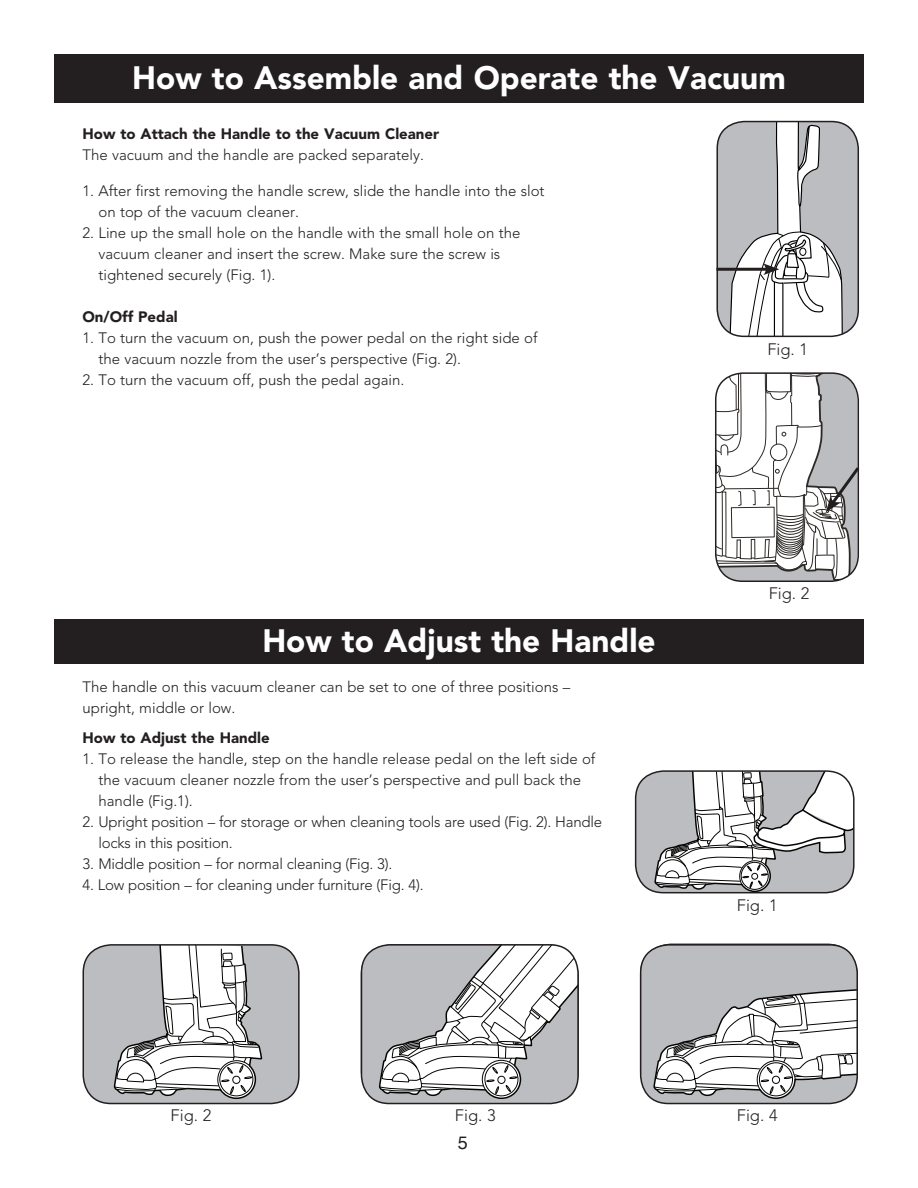
<style>
.page{position:relative;width:918px;height:1188px;background:#fff}
.page>*{position:absolute;margin:0;border:0;box-sizing:border-box;transform-origin:0 0}
.t1{font:900 32.1px "Avenir";color:#fff}
.t2{font:18px "Helvetica";color:#231f20}
.t3{font:300 16.5px "Avenir";color:#231f20}
.t4{font:300 15px/21px "Avenir";color:#231f20}
.t5{font:900 15px "Avenir";color:#231f20}
</style>
<div class="page">
<div style="left:717px;top:122px;width:141px;height:214px;background:#bcbdc0;border-radius:27px"></div>
<div style="left:54px;top:54px;width:810px;height:48px;background:#231f20"></div>
<div style="left:716px;top:121px;width:143px;height:216px;border:2px solid #231f20;border-radius:27px"></div>
<div style="left:636px;top:771px;width:218px;height:122px;background:#bcbdc0;border-radius:28px"></div>
<svg style="left:654px;top:771px;width:200px;height:122px"></svg>
<div style="left:635px;top:770px;width:220px;height:123px;border:2px solid #231f20;border-radius:28px"></div>
<div style="left:54px;top:619px;width:810px;height:45px;background:#231f20"></div>
<div style="left:83px;top:945px;width:216px;height:159px;background:#bcbdc0;border-radius:28px"></div>
<svg style="left:113px;top:947px;width:150px;height:152px"></svg>
<div style="left:83px;top:944px;width:217px;height:160px;border:2px solid #231f20;border-radius:28px"></div>
<div style="left:362px;top:945px;width:216px;height:159px;background:#bcbdc0;border-radius:28px"></div>
<svg style="left:378px;top:945px;width:200px;height:155px"></svg>
<div style="left:361px;top:944px;width:218px;height:160px;border:2px solid #231f20;border-radius:28px"></div>
<div style="left:641px;top:945px;width:216px;height:159px;background:#bcbdc0;border-radius:28px"></div>
<svg style="left:653px;top:989px;width:204px;height:111px"></svg>
<div style="left:640px;top:944px;width:218px;height:160px;border:2px solid #231f20;border-radius:28px"></div>
<hr style="left:716px;top:268px;width:53px;height:3px;background:#231f20">
<svg style="left:729px;top:122px;width:114px;height:214px"></svg>
<svg style="left:716px;top:373px;width:144px;height:208px"></svg>
<p class="t1" style="left:132px;top:58px;width:655px">How to Assemble and Operate the Vacuum</p>
<p class="t5" style="left:83px;top:125px;width:358px">How to Attach the Handle to the Vacuum Cleaner</p>
<p class="t4" style="left:83px;top:144px;width:343px">The vacuum and the handle are packed separately.</p>
<p class="t4" style="left:99px;top:180px;width:448px;text-indent:-16px">1. After first removing the handle screw, slide the handle into the slot on top of the vacuum cleaner.</p>
<p class="t4" style="left:99px;top:222px;width:424px;text-indent:-16px">2. Line up the small hole on the handle with the small hole on the vacuum cleaner and insert the screw. Make sure the screw is tightened securely (Fig. 1).</p>
<p class="t5" style="left:83px;top:308px;width:97px">On/Off Pedal</p>
<p class="t4" style="left:99px;top:327px;width:440px;text-indent:-16px">1. To turn the vacuum on, push the power pedal on the right side of the vacuum nozzle from the user’s perspective (Fig. 2).</p>
<p class="t4" style="left:83px;top:369px;width:323px">2. To turn the vacuum off, push the pedal again.</p>
<p class="t1" style="left:262px;top:622px;width:395px">How to Adjust the Handle</p>
<p class="t4" style="left:83px;top:676px;width:489px">The handle on this vacuum cleaner can be set to one of three positions – upright, middle or low.</p>
<p class="t5" style="left:83px;top:729px;width:189px">How to Adjust the Handle</p>
<p class="t4" style="left:99px;top:748px;width:498px;text-indent:-16px">1. To release the handle, step on the handle release pedal on the left side of the vacuum cleaner nozzle from the user’s perspective and pull back the handle (Fig.1).</p>
<p class="t4" style="left:99px;top:811px;width:505px;text-indent:-16px">2. Upright position – for storage or when cleaning tools are used (Fig. 2). Handle locks in this position.</p>
<p class="t4" style="left:83px;top:853px;width:311px">3. Middle position – for normal cleaning (Fig. 3).</p>
<p class="t4" style="left:83px;top:874px;width:343px">4. Low position – for cleaning under furniture (Fig. 4).</p>
<p class="t3" style="left:767px;top:340px;width:42px">Fig. 1</p>
<p class="t3" style="left:769px;top:584px;width:42px">Fig. 2</p>
<p class="t3" style="left:737px;top:896px;width:42px">Fig. 1</p>
<p class="t3" style="left:171px;top:1106px;width:42px">Fig. 2</p>
<p class="t3" style="left:455px;top:1106px;width:42px">Fig. 3</p>
<p class="t3" style="left:737px;top:1106px;width:42px">Fig. 4</p>
<p class="t2" style="left:458px;top:1131px;width:12px">5</p>
</div>
